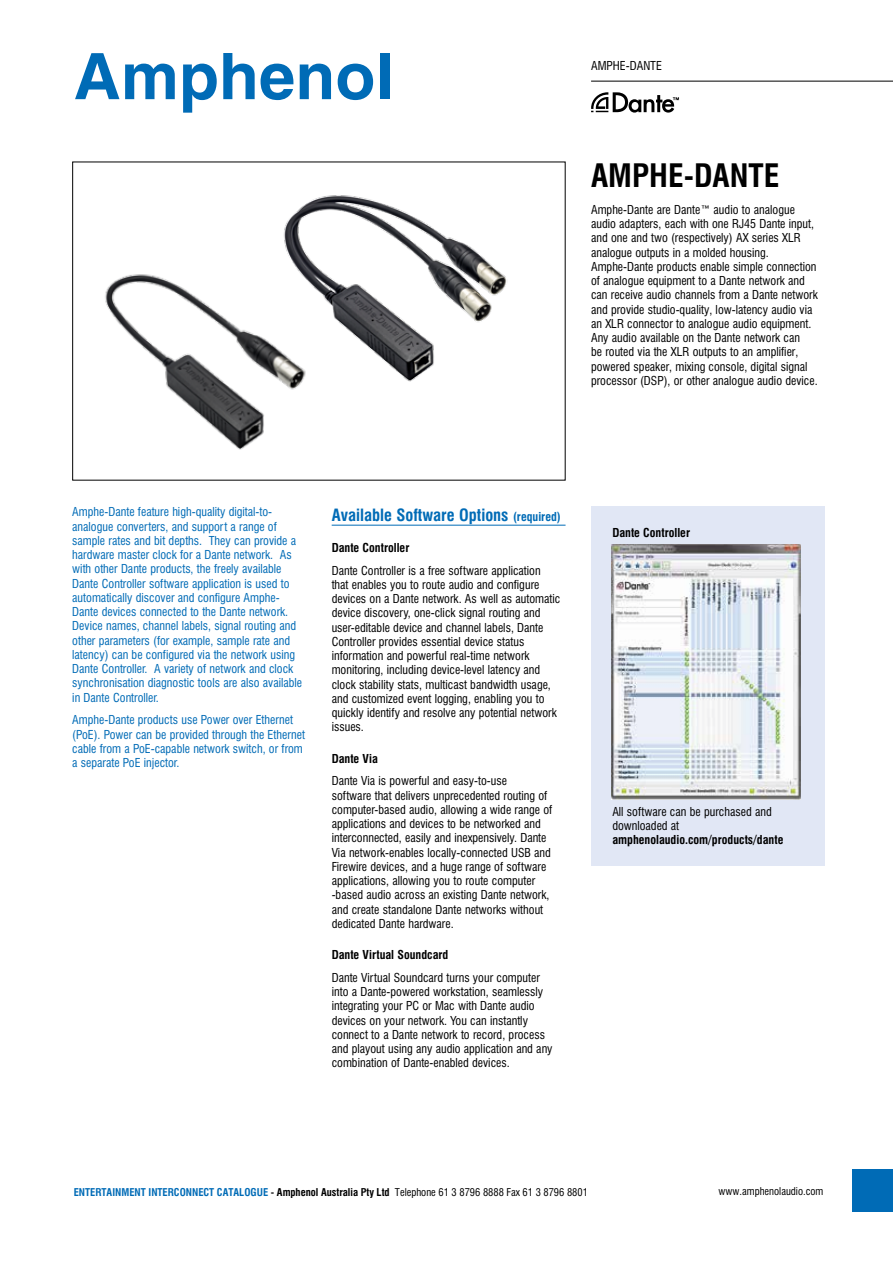
<style>
.page{position:relative;width:893px;height:1263px;background:#fff}
.page>*{position:absolute;margin:0;border:0;box-sizing:border-box;transform-origin:0 0}
.t1{font:700 condensed 31.5px "Swiss 721 BT";color:#000}
.t2{font:700 condensed 16.5px "Swiss 721 BT";color:#006bb6}
.t3{font:condensed 12px/14.2px "Swiss 721 BT";color:#000}
.t4{font:condensed 12px/14.2px "Swiss 721 BT";color:#006bb6}
.t5{font:700 condensed 12px "Swiss 721 BT";color:#000}
.t6{font:700 condensed 10.5px "Swiss 721 BT";color:#006bb6}
.t7{font:condensed 10.5px "Swiss 721 BT";color:#000}
.s1{font-size:12px}
.s2{color:#000}
.s3{font-weight:400;color:#000}
</style>
<div class="page">
<div style="left:852px;top:1169px;width:41px;height:43px;background:#006bb6"></div>
<hr style="left:591px;top:81px;width:302px;height:1px;background:#000">
<svg style="left:75px;top:53px;width:44px;height:46px"></svg>
<svg style="left:125px;top:64px;width:50px;height:35px"></svg>
<svg style="left:183px;top:64px;width:34px;height:49px"></svg>
<svg style="left:223px;top:53px;width:32px;height:46px"></svg>
<svg style="left:261px;top:64px;width:32px;height:36px"></svg>
<svg style="left:300px;top:64px;width:31px;height:35px"></svg>
<svg style="left:338px;top:64px;width:35px;height:36px"></svg>
<div style="left:380px;top:53px;width:9px;height:46px;background:#006bb6"></div>
<hr style="left:332px;top:525px;width:234px;height:1px;background:#006bb6">
<div style="left:591px;top:506px;width:234px;height:359px;background:#e1e7f5"></div>
<img style="left:611px;top:545px;width:189px;height:254px">
<svg style="left:591px;top:92px;width:88px;height:21px"></svg>
<img style="left:72px;top:252px;width:226px;height:213px">
<img style="left:250px;top:195px;width:257px;height:191px">
<p class="t3" style="left:591px;top:58px;width:72px">AMPHE-DANTE</p>
<h1 class="t1" style="left:591px;top:156px;width:190px">AMPHE-DANTE</h1>
<p class="t3" style="left:591px;top:202px;width:228px">Amphe-Dante are Dante™ audio to analogue audio adapters, each with one RJ45 Dante input, and one and two (respectively) AX series XLR analogue outputs in a molded housing.<br>Amphe-Dante products enable simple connection of analogue equipment to a Dante network and can receive audio channels from a Dante network and provide studio-quality, low-latency audio via an XLR connector to analogue audio equipment.<br>Any audio available on the Dante network can<br>be routed via the XLR outputs to an amplifier, powered speaker, mixing console, digital signal processor (DSP), or other analogue audio device.</p>
<p class="t4" style="left:72px;top:505px;width:231px">Amphe-Dante feature high-quality digital-to&shy;analogue converters, and support a range of sample rates and bit depths. They can provide a hardware master clock for a Dante network. As with other Dante products, the freely available Dante Controller software application is used to automatically discover and configure Amphe-Dante devices connected to the Dante network.<br>Device names, channel labels, signal routing and other parameters (for example, sample rate and latency) can be configured via the network using Dante Controller. A variety of network and clock synchronisation diagnostic tools are also available in Dante Controller.</p>
<p class="t4" style="left:72px;top:713px;width:234px">Amphe-Dante products use Power over Ethernet (PoE). Power can be provided through the Ethernet cable from a PoE-capable network switch, or from a separate PoE injector.</p>
<h2 class="t2" style="left:332px;top:505px;width:231px">Available Software Options <span class="s1">(required)</span></h2>
<p class="t5" style="left:332px;top:540px;width:79px">Dante Controller</p>
<p class="t3" style="left:332px;top:563px;width:230px">Dante Controller is a free software application that enables you to route audio and configure devices on a Dante network. As well as automatic device discovery, one-click signal routing and user-editable device and channel labels, Dante Controller provides essential device status information and powerful real-time network monitoring, including device-level latency and clock stability stats, multicast bandwidth usage, and customized event logging, enabling you to quickly identify and resolve any potential network issues.</p>
<p class="t5" style="left:332px;top:751px;width:48px">Dante Via</p>
<p class="t3" style="left:332px;top:774px;width:222px">Dante Via is powerful and easy-to-use<br>software that delivers unprecedented routing of computer-based audio, allowing a wide range of applications and devices to be networked and interconnected, easily and inexpensively. Dante Via network-enables locally-connected USB and Firewire devices, and a huge range of software applications, allowing you to route computer -based audio across an existing Dante network, and create standalone Dante networks without dedicated Dante hardware.</p>
<p class="t5" style="left:332px;top:947px;width:118px">Dante Virtual Soundcard</p>
<p class="t3" style="left:332px;top:970px;width:222px">Dante Virtual Soundcard turns your computer into a Dante-powered workstation, seamlessly integrating your PC or Mac with Dante audio devices on your network. You can instantly connect to a Dante network to record, process and playout using any audio application and any combination of Dante-enabled devices.</p>
<p class="t5" style="left:612px;top:525px;width:79px">Dante Controller</p>
<p class="t3" style="left:612px;top:804px;width:161px">All software can be purchased and downloaded at</p>
<p class="t5" style="left:612px;top:833px;width:173px">amphenolaudio.com/products/dante</p>
<p class="t6" style="left:74px;top:1186px;width:516px">ENTERTAINMENT INTERCONNECT CATALOGUE <span class="s2">- Amphenol Australia Pty Ltd</span> <span class="s3">Telephone 61 3 8796 8888 Fax 61 3 8796 8801</span></p>
<p class="t7" style="left:719px;top:1185px;width:106px">www.amphenolaudio.com</p>
</div>
